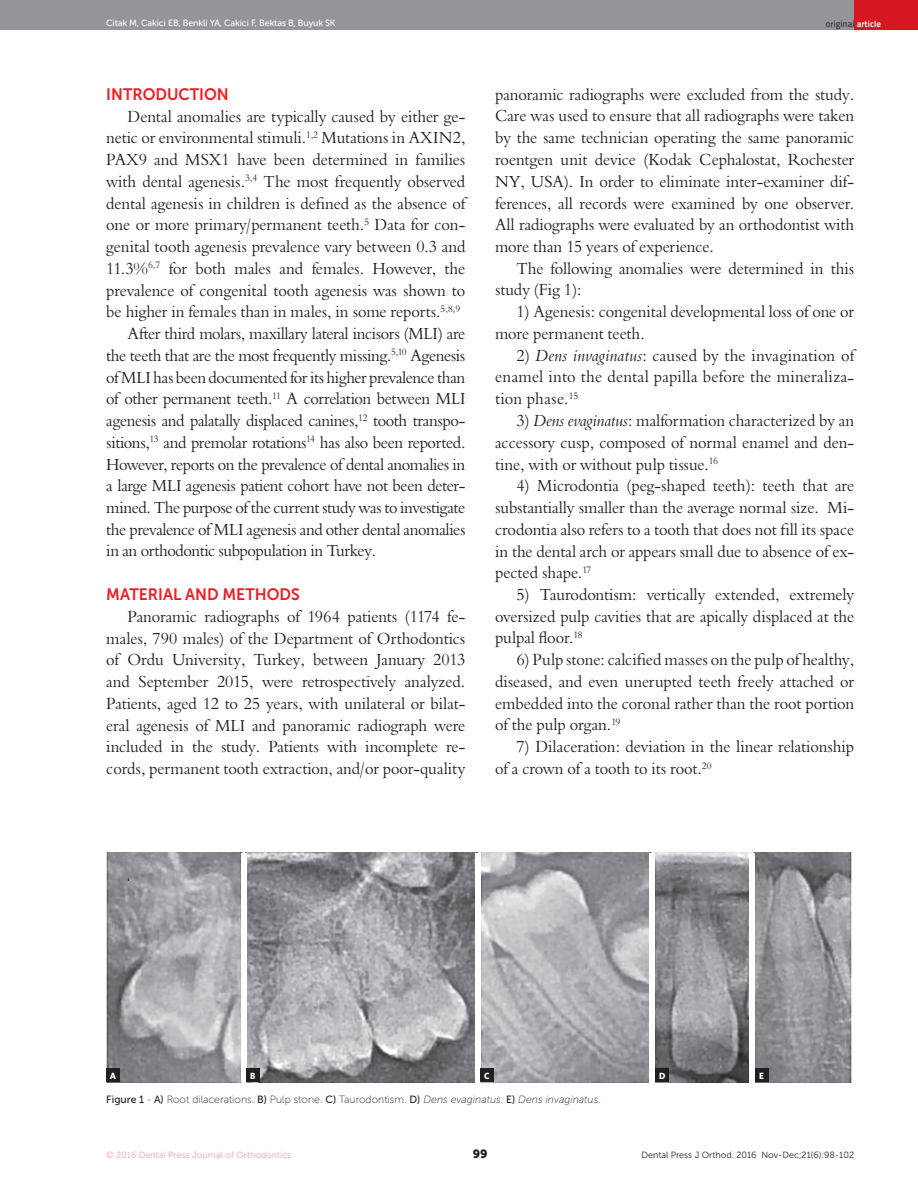
<style>
.page{position:relative;width:918px;height:1188px;background:#fff}
.page>*{position:absolute;margin:0;border:0;box-sizing:border-box;transform-origin:0 0}
.t1{font:16.5px/21.8px "Bergamo Std";letter-spacing:-.01em;color:#231f20;text-align:justify;scale:.95 1}
.t2{font:16.5px "Bergamo Std";letter-spacing:-.03em;color:#231f20;scale:.95 1}
.t3{font:16.5px "Museo Sans 700";color:#ee1d23;scale:.95 1}
.t4{font:12px "Museo Sans 900";color:#231f20}
.t5{font:10.5px "Museo Sans 100";color:#231f20}
.t6{font:9px "Museo Sans 500";letter-spacing:-.015em;color:#fff}
.t7{font:9px "Museo Sans 300";color:#231f20}
.t8{font:9px "Museo Sans 300";color:#f499c2}
.t9{font:9px "Titillium Text 22 L";color:#231f20}
.t10{font:700 9px "Whitney";color:#fff}
.s1{font-weight:700;color:#fff}
.s2{font-style:italic}
.s3{font-family:"Museo Sans 500"}
</style>
<div class="page">
<div style="left:0;top:0;width:918px;height:30px;background:#939598"></div>
<div style="left:854px;top:0;width:64px;height:30px;background:#d7171f"></div>
<img style="left:106px;top:853px;width:746px;height:229px">
<div style="left:241px;top:853px;width:5px;height:235px;background:#fff"></div>
<div style="left:475px;top:853px;width:5px;height:235px;background:#fff"></div>
<div style="left:650px;top:853px;width:5px;height:235px;background:#fff"></div>
<div style="left:750px;top:853px;width:5px;height:235px;background:#fff"></div>
<div style="left:246px;top:1069px;width:13px;height:13px;background:#231f20"></div>
<div style="left:656px;top:1069px;width:13px;height:13px;background:#231f20"></div>
<div style="left:755px;top:1069px;width:13px;height:13px;background:#231f20"></div>
<div style="left:106px;top:1069px;width:14px;height:13px;background:#231f20"></div>
<div style="left:480px;top:1069px;width:14px;height:13px;background:#231f20"></div>
<p class="t6" style="left:106px;top:18px;width:231px">Citak M, Cakici EB, Benkli YA, Cakici F, Bektas B, Buyuk SK</p>
<p class="t9" style="left:826px;top:17px;width:57px">original <span class="s1">article</span></p>
<p class="t3" style="left:106px;top:85px;width:130px">INTRODUCTION</p>
<p class="t1" style="left:128px;top:105px;width:357px">Dental anomalies are typically caused by either ge-</p>
<p class="t1" style="left:106px;top:127px;width:379px">netic or environmental stimuli.<sup>1,2</sup> Mutations in AXIN2,</p>
<p class="t1" style="left:106px;top:149px;width:379px">PAX9 and MSX1 have been determined in families</p>
<p class="t1" style="left:106px;top:170px;width:379px">with dental agenesis.<sup>3,4</sup> The most frequently observed</p>
<p class="t1" style="left:106px;top:192px;width:380px">dental agenesis in children is defined as the absence of</p>
<p class="t1" style="left:106px;top:214px;width:379px">one or more primary/permanent teeth.<sup>5</sup> Data for con-</p>
<p class="t1" style="left:106px;top:236px;width:380px">genital tooth agenesis prevalence vary between 0.3 and</p>
<p class="t1" style="left:106px;top:257px;width:379px">11.3%<sup>6,7</sup> for both males and females. However, the</p>
<p class="t1" style="left:106px;top:279px;width:379px">prevalence of congenital tooth agenesis was shown to</p>
<p class="t1" style="left:106px;top:301px;width:374px">be higher in females than in males, in some reports.<sup>5,8,9</sup></p>
<p class="t1" style="left:128px;top:323px;width:357px">After third molars, maxillary lateral incisors (MLI) are</p>
<p class="t1" style="left:106px;top:344px;width:379px">the teeth that are the most frequently missing.<sup>5,10</sup> Agenesis</p>
<p class="t1" style="left:106px;top:366px;width:379px">of MLI has been documented for its higher prevalence than</p>
<p class="t2" style="left:106px;top:389px;width:379px">of other permanent teeth.<sup>11</sup> A correlation between MLI</p>
<p class="t1" style="left:106px;top:410px;width:379px">agenesis and palatally displaced canines,<sup>12</sup> tooth transpo-</p>
<p class="t1" style="left:106px;top:431px;width:379px">sitions,<sup>13</sup> and premolar rotations<sup>14</sup> has also been reported.</p>
<p class="t2" style="left:106px;top:454px;width:380px">However, reports on the prevalence of dental anomalies in</p>
<p class="t1" style="left:106px;top:475px;width:379px">a large MLI agenesis patient cohort have not been deter-</p>
<p class="t1" style="left:106px;top:497px;width:379px">mined. The purpose of the current study was to investigate</p>
<p class="t1" style="left:106px;top:518px;width:379px">the prevalence of MLI agenesis and other dental anomalies</p>
<p class="t1" style="left:106px;top:540px;width:285px">in an orthodontic subpopulation in Turkey.</p>
<p class="t3" style="left:106px;top:585px;width:205px">MATERIAL AND METHODS</p>
<p class="t1" style="left:106px;top:605px;width:379px;text-indent:21px">Panoramic radiographs of 1964 patients (1174 fe&shy;males, 790 males) of the Department of Orthodontics of Ordu University, Turkey, between January 2013 and September 2015, were retrospectively analyzed.<br>Patients, aged 12 to 25 years, with unilateral or bilat&shy;eral agenesis of MLI and panoramic radiograph were included in the study. Patients with incomplete re&shy;cords, permanent tooth extraction, and/or poor-quality</p>
<p class="t1" style="left:495px;top:83px;width:380px">panoramic radiographs were excluded from the study.<br>Care was used to ensure that all radiographs were taken by the same technician operating the same panoramic roentgen unit device (Kodak Cephalostat, Rochester NY, USA). In order to eliminate inter-examiner dif&shy;ferences, all records were examined by one observer.<br>All radiographs were evaluated by an orthodontist with more than 15 years of experience.</p>
<p class="t1" style="left:495px;top:257px;width:379px;text-indent:21px">The following anomalies were determined in this study (Fig 1):</p>
<p class="t1" style="left:495px;top:301px;width:379px;text-indent:21px">1) Agenesis: congenital developmental loss of one or more permanent teeth.</p>
<p class="t1" style="left:495px;top:344px;width:380px;text-indent:21px">2) <span class="s2">Dens invaginatus</span>: caused by the invagination of enamel into the dental papilla before the mineraliza&shy;tion phase.<sup>15</sup></p>
<p class="t1" style="left:495px;top:410px;width:379px;text-indent:21px">3) <span class="s2">Dens evaginatus</span>: malformation characterized by an accessory cusp, composed of normal enamel and den&shy;tine, with or without pulp tissue.<sup>16</sup></p>
<p class="t1" style="left:495px;top:475px;width:379px;text-indent:21px">4) Microdontia (peg-shaped teeth): teeth that are substantially smaller than the average normal size. Mi&shy;crodontia also refers to a tooth that does not fill its space in the dental arch or appears small due to absence of ex&shy;pected shape.<sup>17</sup></p>
<p class="t1" style="left:495px;top:584px;width:380px;text-indent:21px">5) Taurodontism: vertically extended, extremely oversized pulp cavities that are apically displaced at the pulpal floor.<sup>18</sup></p>
<p class="t1" style="left:495px;top:649px;width:379px;text-indent:21px">6) Pulp stone: calcified masses on the pulp of healthy, diseased, and even unerupted teeth freely attached or embedded into the coronal rather than the root portion of the pulp organ.<sup>19</sup></p>
<p class="t1" style="left:495px;top:736px;width:379px;text-indent:21px">7) Dilaceration: deviation in the linear relationship of a crown of a tooth to its root.<sup>20</sup></p>
<p class="t10" style="left:110px;top:1070px;width:8px">A</p>
<p class="t10" style="left:250px;top:1070px;width:7px">B</p>
<p class="t10" style="left:484px;top:1070px;width:7px">C</p>
<p class="t10" style="left:659px;top:1070px;width:8px">D</p>
<p class="t10" style="left:759px;top:1070px;width:6px">E</p>
<p class="t5" style="left:106px;top:1094px;width:496px"><span class="s3">Figure 1</span> - <span class="s3">A)</span> Root dilacerations. <span class="s3">B)</span> Pulp stone. <span class="s3">C)</span> Taurodontism. <span class="s3">D)</span> <span class="s2">Dens evaginatus</span>. <span class="s3">E)</span> <span class="s2">Dens invaginatus</span>.</p>
<p class="t8" style="left:106px;top:1150px;width:186px">© 2016 Dental Press Journal of Orthodontics</p>
<p class="t4" style="left:473px;top:1147px;width:16px">99</p>
<p class="t7" style="left:641px;top:1150px;width:214px">Dental Press J Orthod. 2016 Nov-Dec;21(6):98-102</p>
</div>
